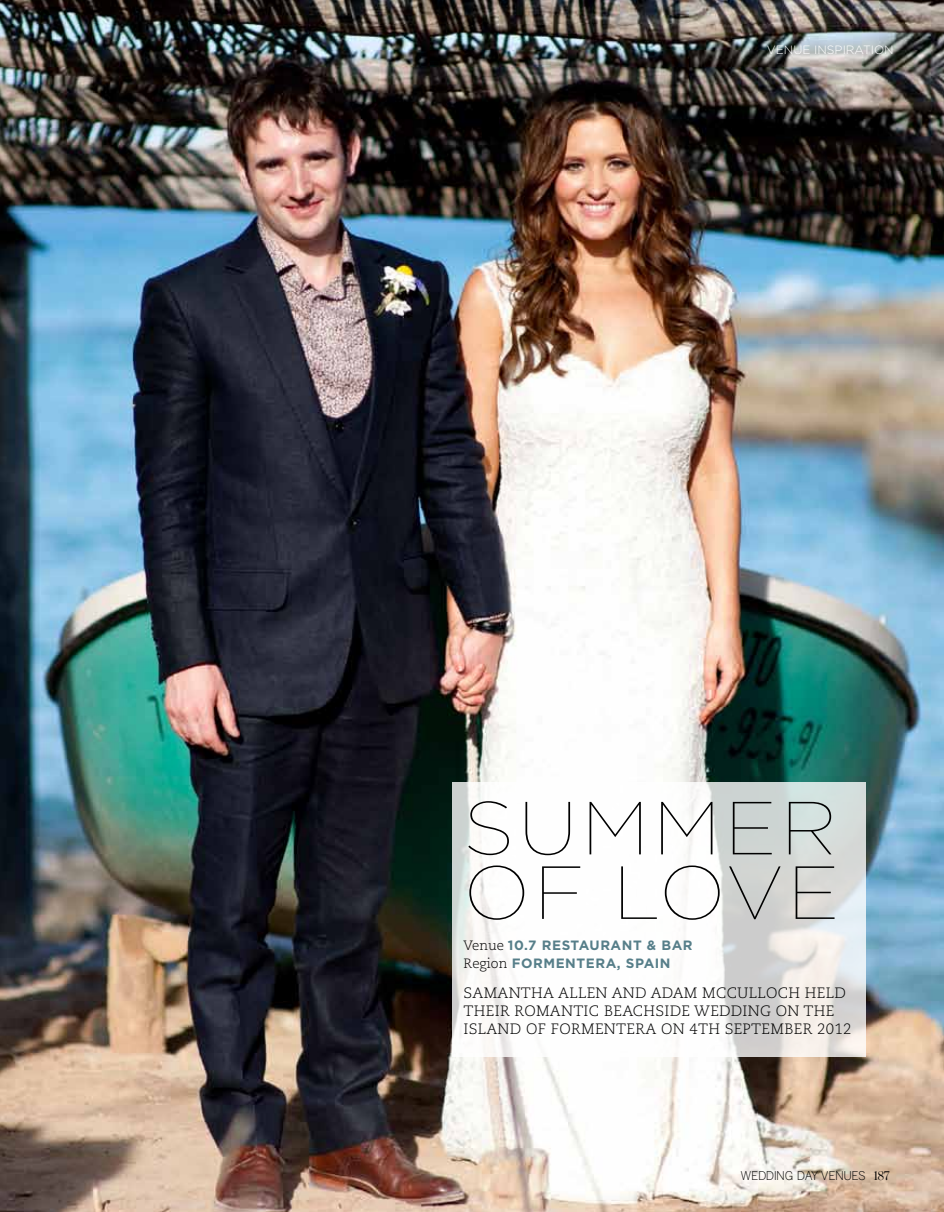
<style>
.page{position:relative;width:944px;height:1212px;background:#fff}
.page>*{position:absolute;margin:0;border:0;box-sizing:border-box;transform-origin:0 0}
.t1{font:100 75px/64.5px "Gotham";letter-spacing:.05em;color:#000;scale:1.05 1}
.t2{font:300 15px/18px "Caecilia LT Std";letter-spacing:.02em;color:#000}
.t3{font:700 13.5px/18px "Gotham";letter-spacing:.04em;color:#567e89}
.t4{font:300 12px "Benton Sans";letter-spacing:-.04em;color:#000}
.t5{font:300 12px "Gotham";color:#fff}
.s1{font-family:"Caecilia LT Std";font-weight:300;color:#000}
.s2{font-family:"Benton Mod Disp";font-weight:400;font-size:13.5px}
</style>
<div class="page">
<img style="left:0;top:0;width:944px;height:1212px">
<svg style="left:453px;top:782px;width:413px;height:275px"></svg>
<p class="t5" style="left:767px;top:42px;width:128px">VENUE INSPIRATION</p>
<h1 class="t1" style="left:464px;top:793px;width:359px">SUMMER<br>OF LOVE</h1>
<p class="t3" style="left:464px;top:936px;width:226px"><span class="s1">VENUE</span> 10.7 RESTAURANT &amp; BAR<br><span class="s1">REGION</span> FORMENTERA, SPAIN</p>
<p class="t2" style="left:464px;top:984px;width:389px">SAMANTHA ALLEN AND ADAM MCCULLOCH HELD<br>THEIR ROMANTIC BEACHSIDE WEDDING ON THE<br>ISLAND OF FORMENTERA ON 4TH SEPTEMBER 2012</p>
<p class="t4" style="left:740px;top:1168px;width:151px">WEDDING DAY VENUES <span class="s2">187</span></p>
</div>
